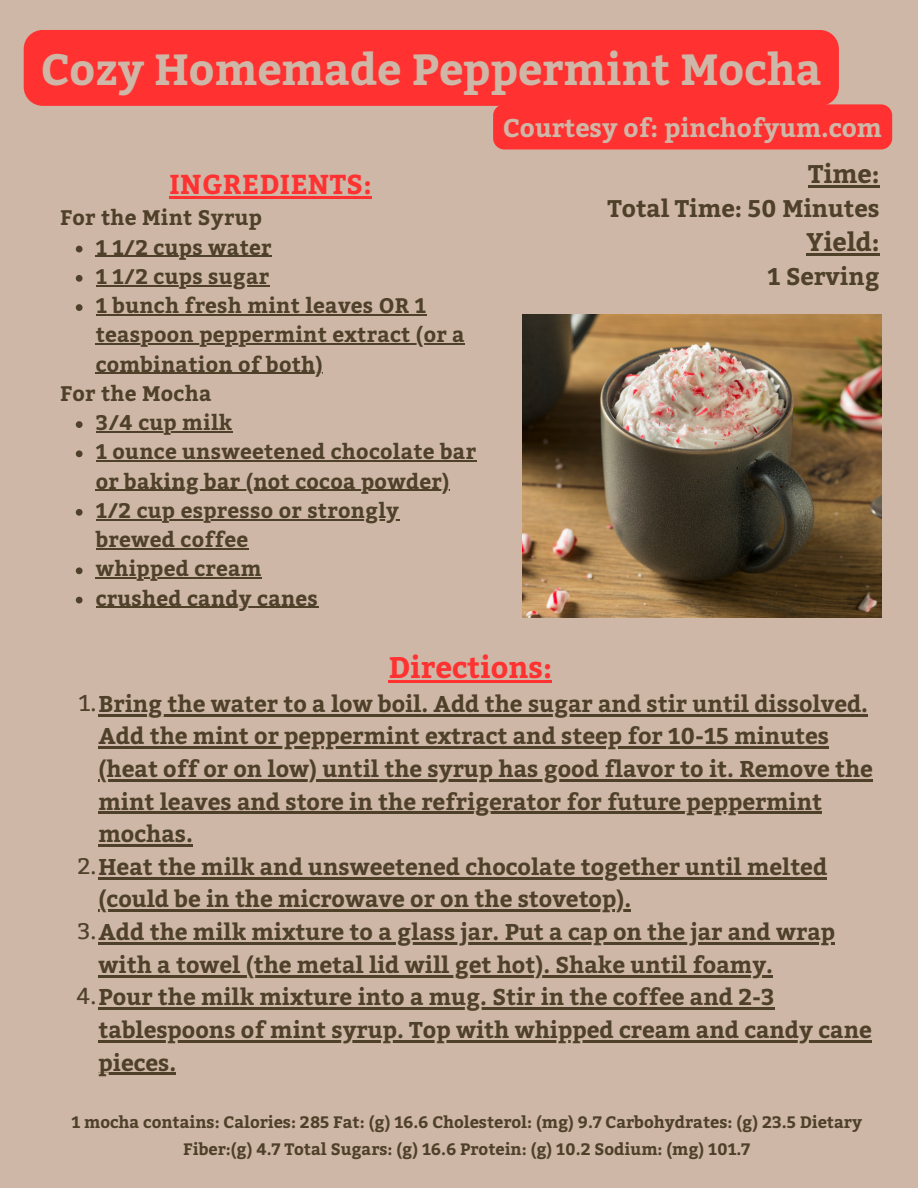
<style>
.page{position:relative;width:918px;height:1188px;background:#ceb7a7}
.page>*{position:absolute;margin:0;border:0;box-sizing:border-box;transform-origin:0 0}
.t1{font:700 43.5px "Bitter";color:#ceb7a7}
.t2{font:700 29.7px "Bitter";color:#ff3131}
.t3{font:700 27.3px "Bitter";letter-spacing:.015em;color:#ff3131}
.t4{font:700 25.5px "Bitter";color:#ceb7a7}
.t5{font:700 25.5px "Bitter";color:#4f402a}
.t6{font:700 24px "Bitter";color:#4f402a}
.t7{font:700 22.8px/32.7px "Bitter";color:#4f402a}
.t8{font:700 21px/29.2px "Bitter";letter-spacing:.015em;color:#4f402a}
.t9{font:700 16.5px/27px "Bitter";color:#4f402a;text-align:center}
.s1{font-weight:400}
</style>
<div class="page">
<img style="left:522px;top:315px;width:359px;height:302px">
<hr style="left:389px;top:680px;width:163px;height:2px;background:#ff3131">
<hr style="left:99px;top:714px;width:769px;height:2px;background:#4f402a">
<hr style="left:99px;top:747px;width:730px;height:2px;background:#4f402a">
<hr style="left:99px;top:779px;width:774px;height:2px;background:#4f402a">
<hr style="left:99px;top:812px;width:723px;height:2px;background:#4f402a">
<hr style="left:99px;top:844px;width:94px;height:3px;background:#4f402a">
<hr style="left:99px;top:877px;width:728px;height:2px;background:#4f402a">
<hr style="left:99px;top:910px;width:532px;height:2px;background:#4f402a">
<hr style="left:99px;top:942px;width:736px;height:3px;background:#4f402a">
<hr style="left:99px;top:975px;width:674px;height:2px;background:#4f402a">
<hr style="left:99px;top:1008px;width:676px;height:2px;background:#4f402a">
<hr style="left:99px;top:1040px;width:773px;height:2px;background:#4f402a">
<hr style="left:99px;top:1073px;width:77px;height:2px;background:#4f402a">
<div style="left:24px;top:30px;width:815px;height:76px;background:#ff3131"></div>
<div style="left:493px;top:104px;width:399px;height:45px;background:#ff3131"></div>
<hr style="left:170px;top:196px;width:202px;height:2px;background:#ff3131">
<svg style="left:76px;top:246px;width:7px;height:6px"></svg>
<hr style="left:96px;top:256px;width:176px;height:1px;background:#4f402a">
<svg style="left:76px;top:275px;width:7px;height:7px"></svg>
<hr style="left:96px;top:285px;width:173px;height:1px;background:#4f402a">
<svg style="left:76px;top:304px;width:7px;height:7px"></svg>
<hr style="left:96px;top:314px;width:330px;height:1px;background:#4f402a">
<hr style="left:96px;top:344px;width:369px;height:1px;background:#4f402a">
<hr style="left:96px;top:373px;width:227px;height:1px;background:#4f402a">
<svg style="left:76px;top:421px;width:7px;height:7px"></svg>
<hr style="left:96px;top:431px;width:137px;height:1px;background:#4f402a">
<svg style="left:76px;top:450px;width:7px;height:7px"></svg>
<hr style="left:96px;top:461px;width:380px;height:1px;background:#4f402a">
<hr style="left:96px;top:490px;width:354px;height:1px;background:#4f402a">
<svg style="left:76px;top:509px;width:7px;height:7px"></svg>
<hr style="left:96px;top:519px;width:303px;height:1px;background:#4f402a">
<hr style="left:96px;top:548px;width:153px;height:1px;background:#4f402a">
<svg style="left:76px;top:567px;width:7px;height:7px"></svg>
<hr style="left:96px;top:578px;width:166px;height:1px;background:#4f402a">
<svg style="left:76px;top:597px;width:7px;height:6px"></svg>
<hr style="left:96px;top:607px;width:222px;height:1px;background:#4f402a">
<hr style="left:808px;top:186px;width:72px;height:2px;background:#4f402a">
<hr style="left:806px;top:253px;width:74px;height:2px;background:#4f402a">
<p class="t1" style="left:41px;top:37px;width:782px">Cozy Homemade Peppermint Mocha</p>
<p class="t4" style="left:503px;top:109px;width:380px">Courtesy of: pinchofyum.com</p>
<p class="t3" style="left:170px;top:164px;width:204px">INGREDIENTS:</p>
<p class="t8" style="left:60px;top:202px;width:203px">For the Mint Syrup</p>
<p class="t8" style="left:96px;top:231px;width:177px">1 1/2 cups water</p>
<p class="t8" style="left:96px;top:261px;width:175px">1 1/2 cups sugar</p>
<p class="t8" style="left:96px;top:290px;width:370px">1 bunch fresh mint leaves OR 1 teaspoon peppermint extract (or a combination of both)</p>
<p class="t8" style="left:60px;top:378px;width:153px">For the Mocha</p>
<p class="t8" style="left:96px;top:407px;width:138px">3/4 cup milk</p>
<p class="t8" style="left:96px;top:436px;width:382px">1 ounce unsweetened chocolate bar or baking bar (not cocoa powder)</p>
<p class="t8" style="left:96px;top:495px;width:305px">1/2 cup espresso or strongly brewed coffee</p>
<p class="t8" style="left:96px;top:553px;width:167px">whipped cream</p>
<p class="t8" style="left:96px;top:582px;width:224px">crushed candy canes</p>
<p class="t5" style="left:808px;top:156px;width:73px">Time:</p>
<p class="t6" style="left:607px;top:191px;width:274px">Total Time: 50 Minutes</p>
<p class="t5" style="left:806px;top:223px;width:75px">Yield:</p>
<p class="t6" style="left:767px;top:258px;width:114px">1 Serving</p>
<p class="t2" style="left:389px;top:646px;width:165px">Directions:</p>
<p class="t7" style="left:99px;top:686px;width:776px;text-indent:-20px"><span class="s1">1.</span>Bring the water to a low boil. Add the sugar and stir until dissolved.<br>Add the mint or peppermint extract and steep for 10-15 minutes (heat off or on low) until the syrup has good flavor to it. Remove the mint leaves and store in the refrigerator for future peppermint mochas.</p>
<p class="t7" style="left:99px;top:849px;width:730px;text-indent:-21px"><span class="s1">2.</span>Heat the milk and unsweetened chocolate together until melted (could be in the microwave or on the stovetop).</p>
<p class="t7" style="left:99px;top:914px;width:738px;text-indent:-21px"><span class="s1">3.</span>Add the milk mixture to a glass jar. Put a cap on the jar and wrap with a towel (the metal lid will get hot). Shake until foamy.</p>
<p class="t7" style="left:99px;top:980px;width:775px;text-indent:-22px"><span class="s1">4.</span>Pour the milk mixture into a mug. Stir in the coffee and 2-3 tablespoons of mint syrup. Top with whipped cream and candy cane pieces.</p>
<p class="t9" style="left:71px;top:1108px;width:792px">1 mocha contains: Calories: 285 Fat: (g) 16.6 Cholesterol: (mg) 9.7 Carbohydrates: (g) 23.5 Dietary<br>Fiber:(g) 4.7 Total Sugars: (g) 16.6 Protein: (g) 10.2 Sodium: (mg) 101.7</p>
</div>
